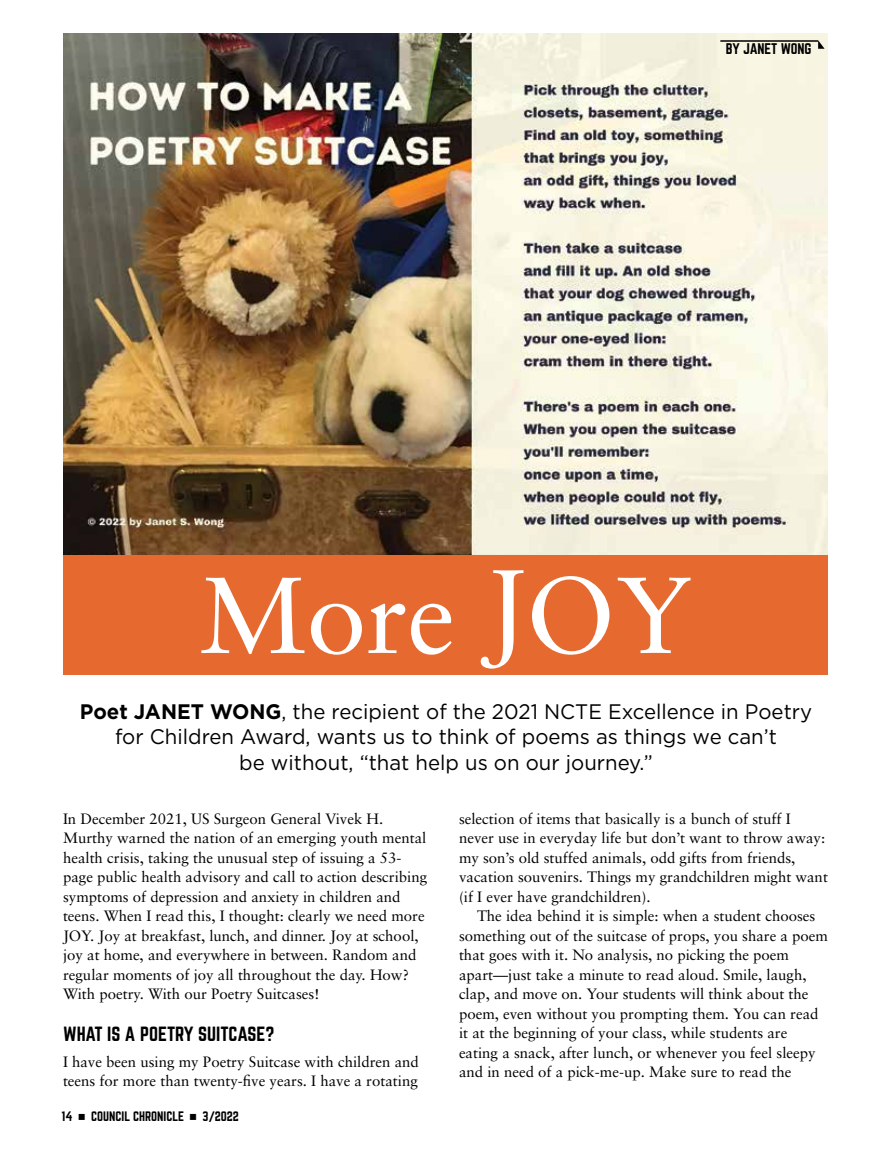
<style>
.page{position:relative;width:891px;height:1175px;background:#fff}
.page>*{position:absolute;margin:0;border:0;box-sizing:border-box;transform-origin:0 0}
.t1{font:108px "Sabon";letter-spacing:-.005em;color:#fff}
.t2{font:21px/25.5px "Gotham";color:#000;text-align:center}
.t3{font:18px "Norwester";color:#000}
.t4{font:15px/19.5px "Sabon";color:#000}
.t5{font:13.5px "Norwester";color:#000}
.t6{font:12px "Norwester";color:#000}
.s1{font-weight:700}
</style>
<div class="page">
<img style="left:63px;top:34px;width:765px;height:520px">
<svg style="left:818px;top:40px;width:7px;height:9px"></svg>
<hr style="left:720px;top:40px;width:98px;height:2px;background:#000">
<div style="left:63px;top:554px;width:765px;height:120px;background:#e66a2f"></div>
<p class="t5" style="left:726px;top:42px;width:87px">BY JANET WONG</p>
<h1 class="t1" style="left:199px;top:551px;width:496px">More JOY</h1>
<h2 class="t2" style="left:80px;top:698px;width:734px"><span class="s1">Poet JANET WONG</span>, the recipient of the 2021 NCTE Excellence in Poetry for Children Award, wants us to think of poems as things we can’t<br>be without, “that help us on our journey.”</h2>
<p class="t4" style="left:63px;top:808px;width:366px">In December 2021, US Surgeon General Vivek H.<br>Murthy warned the nation of an emerging youth mental health crisis, taking the unusual step of issuing a 53- page public health advisory and call to action describing symptoms of depression and anxiety in children and teens. When I read this, I thought: clearly we need more JOY. Joy at breakfast, lunch, and dinner. Joy at school, joy at home, and everywhere in between. Random and regular moments of joy all throughout the day. How?<br>With poetry. With our Poetry Suitcases!</p>
<p class="t3" style="left:63px;top:1024px;width:213px">WHAT IS A POETRY SUITCASE?</p>
<p class="t4" style="left:63px;top:1051px;width:357px">I have been using my Poetry Suitcase with children and teens for more than twenty-five years. I have a rotating</p>
<p class="t6" style="left:61px;top:1110px;width:13px">14</p>
<p class="t6" style="left:91px;top:1110px;width:94px">COUNCIL CHRONICLE</p>
<p class="t6" style="left:203px;top:1110px;width:38px">3/2022</p>
<p class="t4" style="left:459px;top:808px;width:370px">selection of items that basically is a bunch of stuff I never use in everyday life but don’t want to throw away: my son’s old stuffed animals, odd gifts from friends, vacation souvenirs. Things my grandchildren might want (if I ever have grandchildren).</p>
<p class="t4" style="left:459px;top:906px;width:371px;text-indent:18px">The idea behind it is simple: when a student chooses something out of the suitcase of props, you share a poem that goes with it. No analysis, no picking the poem apart—just take a minute to read aloud. Smile, laugh, clap, and move on. Your students will think about the poem, even without you prompting them. You can read it at the beginning of your class, while students are eating a snack, after lunch, or whenever you feel sleepy and in need of a pick-me-up. Make sure to read the</p>
</div>
